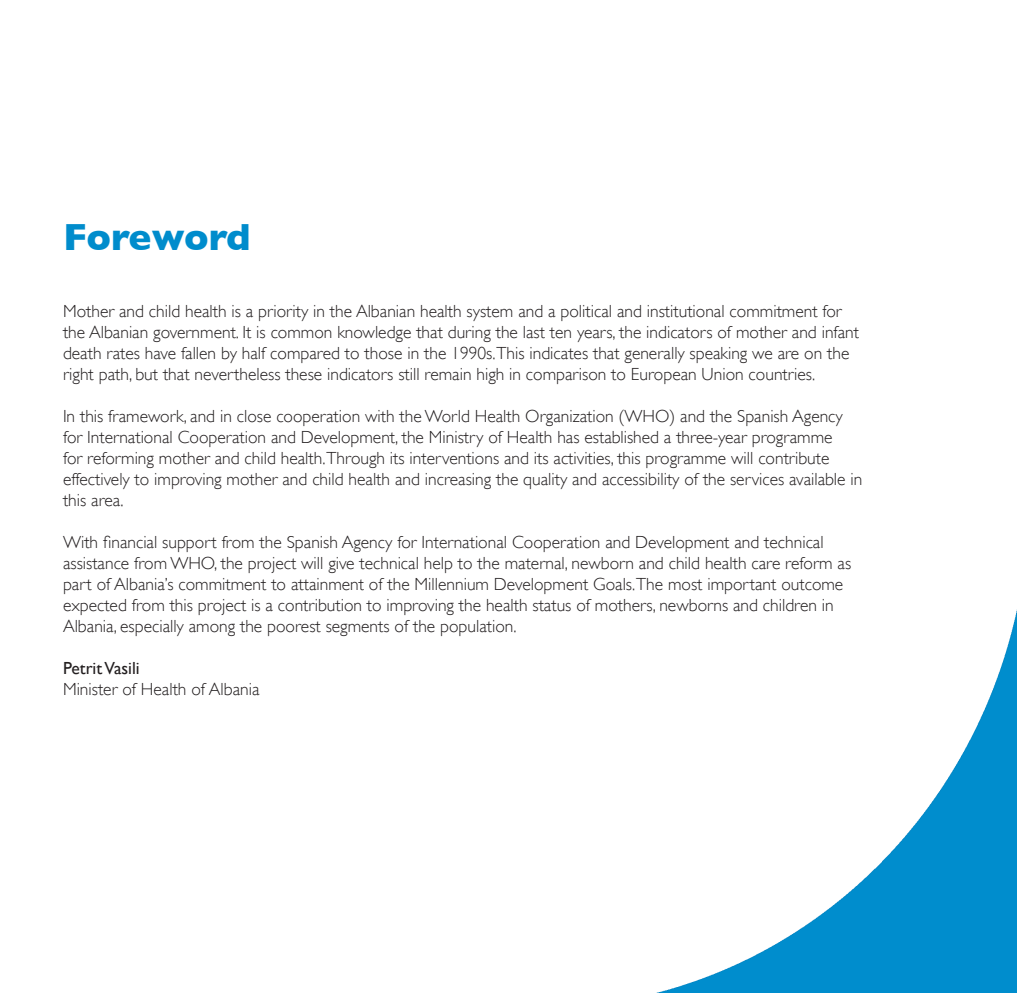
<style>
.page{position:relative;width:1017px;height:993px;background:#fff}
.page>*{position:absolute;margin:0;border:0;box-sizing:border-box;transform-origin:0 0}
.Brödtext_2{font:700 38.5px "Gill Sans";letter-spacing:-.015em;color:#008ccc}
.Brödtext_2-2{font:300 17.5px/21px "Gill Sans";color:#231f20}
.Brödtext_2-3{font:17.5px "Gill Sans";color:#231f20}
</style>
<div class="page">
<img style="left:660px;top:609px;width:357px;height:383px">
<p class="Brödtext_2" style="left:63px;top:214px;width:189px">Foreword</p>
<p class="Brödtext_2-2" style="left:63px;top:300px;width:798px">Mother and child health is a priority in the Albanian health system and a political and institutional commitment for the Albanian government. It is common knowledge that during the last ten years, the indicators of mother and infant death rates have fallen by half compared to those in the 1990s.This indicates that generally speaking we are on the right path, but that nevertheless these indicators still remain high in comparison to European Union countries.</p>
<p class="Brödtext_2-2" style="left:63px;top:405px;width:801px">In this framework, and in close cooperation with the World Health Organization (WHO) and the Spanish Agency for International Cooperation and Development, the Ministry of Health has established a three-year programme<br>for reforming mother and child health.Through its interventions and its activities, this programme will contribute effectively to improving mother and child health and increasing the quality and accessibility of the services available in this area.</p>
<p class="Brödtext_2-2" style="left:63px;top:531px;width:790px">With financial support from the Spanish Agency for International Cooperation and Development and technical assistance from WHO, the project will give technical help to the maternal, newborn and child health care reform as part of Albania’s commitment to attainment of the Millennium Development Goals.The most important outcome expected from this project is a contribution to improving the health status of mothers, newborns and children in Albania, especially among the poorest segments of the population.</p>
<p class="Brödtext_2-3" style="left:63px;top:658px;width:78px">Petrit Vasili</p>
<p class="Brödtext_2-2" style="left:63px;top:678px;width:198px">Minister of Health of Albania</p>
</div>
